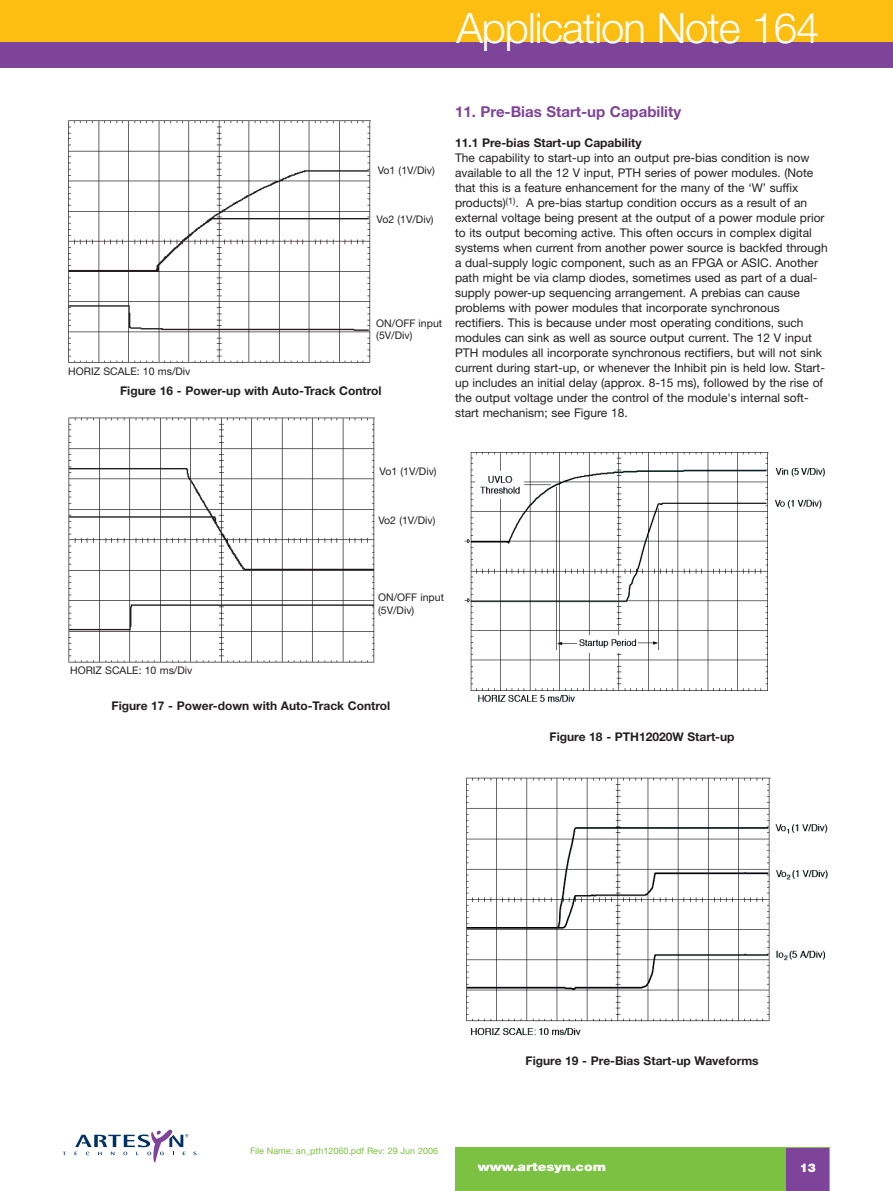
<style>
.page{position:relative;width:893px;height:1191px;background:#fff}
.page>*{position:absolute;margin:0;border:0;box-sizing:border-box;transform-origin:0 0}
.t1{font:300 42px "Helvetica Neue";letter-spacing:-.025em;color:#fff}
.t2{font:700 15px "Helvetica Neue";color:#7d449a}
.t3{font:12px/15px "Helvetica Neue";color:#231f20}
.t4{font:700 12px "Helvetica Neue";color:#231f20}
.t5{font:900 12px "Helvetica Neue";color:#fff;scale:1.15 1}
.t6{font:900 12px "Helvetica Neue";color:#fff}
.t7{font:10.5px/12.6px "Helvetica Neue";color:#231f20}
.t8{font:9px "Helvetica Neue";color:#7bc142}
</style>
<div class="page">
<div style="left:0;top:0;width:893px;height:43px;background:#fdbe12"></div>
<div style="left:0;top:43px;width:893px;height:25px;background:#7d449a"></div>
<div style="left:455px;top:1147px;width:374px;height:44px;background:#7bc142"></div>
<svg style="left:75px;top:1129px;width:122px;height:33px"></svg>
<img style="left:68px;top:120px;width:303px;height:243px">
<img style="left:68px;top:417px;width:307px;height:246px">
<div style="left:787px;top:1148px;width:42px;height:43px;background:#7d449a"></div>
<img style="left:464px;top:452px;width:362px;height:250px">
<img style="left:466px;top:777px;width:362px;height:258px">
<h1 class="t1" style="left:456px;top:13px;width:364px">Application Note 164</h1>
<p class="t7" style="left:378px;top:165px;width:59px">Vo1 (1V/Div)</p>
<p class="t7" style="left:377px;top:214px;width:59px">Vo2 (1V/Div)</p>
<p class="t7" style="left:68px;top:366px;width:124px">HORIZ SCALE: 10 ms/Div</p>
<p class="t7" style="left:376px;top:318px;width:67px">ON/OFF input (5V/Div)</p>
<p class="t4" style="left:120px;top:386px;width:263px">Figure 16 - Power-up with Auto-Track Control</p>
<p class="t2" style="left:455px;top:106px;width:228px">11. Pre-Bias Start-up Capability</p>
<p class="t4" style="left:455px;top:138px;width:188px">11.1 Pre-bias Start-up Capability</p>
<p class="t3" style="left:455px;top:151px;width:374px">The capability to start-up into an output pre-bias condition is now available to all the 12 V input, PTH series of power modules. (Note that this is a feature enhancement for the many of the ‘W’ suffix products)<sup>(1)</sup>. A pre-bias startup condition occurs as a result of an external voltage being present at the output of a power module prior to its output becoming active. This often occurs in complex digital systems when current from another power source is backfed through a dual-supply logic component, such as an FPGA or ASIC. Another path might be via clamp diodes, sometimes used as part of a dual&shy;supply power-up sequencing arrangement. A prebias can cause problems with power modules that incorporate synchronous rectifiers. This is because under most operating conditions, such modules can sink as well as source output current. The 12 V input PTH modules all incorporate synchronous rectifiers, but will not sink current during start-up, or whenever the Inhibit pin is held low. Start&shy;up includes an initial delay (approx. 8-15 ms), followed by the rise of the output voltage under the control of the module's internal soft&shy;start mechanism; see Figure 18.</p>
<p class="t7" style="left:380px;top:466px;width:59px">Vo1 (1V/Div)</p>
<p class="t7" style="left:378px;top:515px;width:59px">Vo2 (1V/Div)</p>
<p class="t7" style="left:70px;top:664px;width:124px">HORIZ SCALE: 10 ms/Div</p>
<p class="t7" style="left:378px;top:592px;width:67px">ON/OFF input (5V/Div)</p>
<p class="t4" style="left:112px;top:701px;width:280px">Figure 17 - Power-down with Auto-Track Control</p>
<p class="t4" style="left:550px;top:732px;width:186px">Figure 18 - PTH12020W Start-up</p>
<p class="t8" style="left:250px;top:1147px;width:189px">File Name: an_pth12060.pdf Rev: 29 Jun 2006</p>
<p class="t4" style="left:526px;top:1056px;width:235px">Figure 19 - Pre-Bias Start-up Waveforms</p>
<p class="t5" style="left:478px;top:1162px;width:113px">www.artesyn.com</p>
<p class="t6" style="left:800px;top:1163px;width:18px">13</p>
</div>
